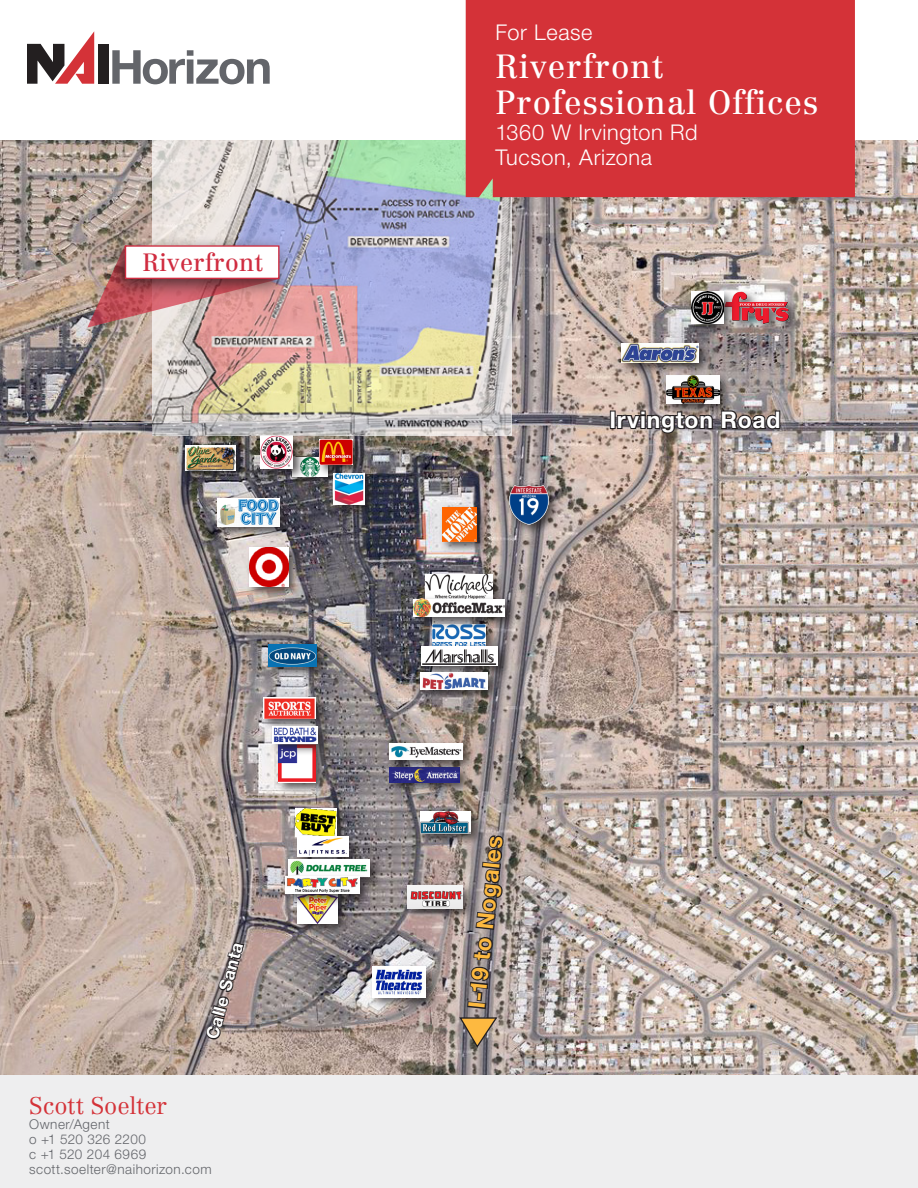
<style>
.page{position:relative;width:918px;height:1188px;background:#fff}
.page>*{position:absolute;margin:0;border:0;box-sizing:border-box;transform-origin:0 0}
.t1{font:33px/36px "Centennial LT Std";letter-spacing:.03em;color:#fff}
.t2{font:24.6px "Centennial LT Std";letter-spacing:.01em;color:#d02c40}
.t3{font:300 23.7px "Centennial LT Std";letter-spacing:-.005em;color:#d43238}
.t4{font:700 22.95px "Helvetica Neue LT Std";letter-spacing:.035em;color:#fff}
.t5{font:700 22.95px "Helvetica Neue LT Std";color:#fdb940}
.t6{font:300 21.75px "Helvetica Neue LT Std";letter-spacing:.025em;color:#fff}
.t7{font:700 17.25px "Helvetica Neue LT Std";color:#fff}
.t8{font:300 13.5px "Helvetica Neue LT Std";letter-spacing:.035em;color:#63656a}
</style>
<div class="page">
<div style="left:0;top:1075px;width:918px;height:113px;background:#eeeeef"></div>
<img style="left:0;top:140px;width:918px;height:935px">
<div style="left:98px;top:44px;width:10px;height:40px;background:#231f20"></div>
<svg style="left:27px;top:31px;width:67px;height:53px"></svg>
<svg style="left:112px;top:50px;width:158px;height:34px"></svg>
<div style="left:506px;top:482px;width:55px;height:54px;background:#231f20;opacity:.75"></div>
<img style="left:509px;top:485px;width:39px;height:39px">
<div style="left:722px;top:289px;width:80px;height:47px;background:#231f20;opacity:.75"></div>
<img style="left:724px;top:274px;width:69px;height:69px">
<div style="left:663px;top:372px;width:69px;height:44px;background:#231f20;opacity:.75"></div>
<img style="left:666px;top:375px;width:53px;height:28px">
<div style="left:618px;top:340px;width:93px;height:35px;background:#231f20;opacity:.75"></div>
<img style="left:621px;top:343px;width:77px;height:20px">
<div style="left:689px;top:288px;width:48px;height:48px;background:#231f20;opacity:.75"></div>
<img style="left:692px;top:292px;width:32px;height:31px">
<div style="left:439px;top:504px;width:50px;height:50px;background:#231f20;opacity:.75"></div>
<img style="left:442px;top:507px;width:34px;height:34px">
<div style="left:246px;top:544px;width:56px;height:55px;background:#231f20;opacity:.75"></div>
<img style="left:249px;top:547px;width:39px;height:39px">
<div style="left:422px;top:571px;width:84px;height:40px;background:#231f20;opacity:.75"></div>
<img style="left:426px;top:574px;width:67px;height:21px">
<div style="left:429px;top:621px;width:69px;height:39px;background:#231f20;opacity:.75"></div>
<img style="left:433px;top:630px;width:53px;height:13px">
<div style="left:418px;top:643px;width:92px;height:36px;background:#231f20;opacity:.75"></div>
<div style="left:421px;top:647px;width:76px;height:19px;background:#fff"></div>
<svg style="left:422px;top:649px;width:74px;height:16px"></svg>
<div style="left:410px;top:595px;width:108px;height:35px;background:#231f20;opacity:.75"></div>
<img style="left:414px;top:599px;width:91px;height:18px">
<div style="left:214px;top:495px;width:78px;height:44px;background:#231f20;opacity:.75"></div>
<img style="left:218px;top:499px;width:61px;height:27px">
<div style="left:265px;top:641px;width:65px;height:38px;background:#231f20;opacity:.75"></div>
<img style="left:269px;top:645px;width:48px;height:21px">
<div style="left:275px;top:740px;width:54px;height:55px;background:#231f20;opacity:.75"></div>
<img style="left:279px;top:756px;width:37px;height:27px">
<div style="left:292px;top:805px;width:57px;height:45px;background:#231f20;opacity:.75"></div>
<img style="left:295px;top:809px;width:41px;height:24px">
<div style="left:294px;top:890px;width:56px;height:46px;background:#231f20;opacity:.75"></div>
<img style="left:297px;top:906px;width:40px;height:17px">
<div style="left:289px;top:455px;width:51px;height:35px;background:#231f20;opacity:.75"></div>
<img style="left:306px;top:458px;width:10px;height:19px">
<div style="left:369px;top:963px;width:70px;height:47px;background:#231f20;opacity:.75"></div>
<img style="left:373px;top:967px;width:53px;height:30px">
<div style="left:294px;top:833px;width:67px;height:37px;background:#231f20;opacity:.75"></div>
<img style="left:297px;top:837px;width:51px;height:19px">
<div style="left:285px;top:856px;width:98px;height:33px;background:#231f20;opacity:.75"></div>
<img style="left:288px;top:859px;width:82px;height:14px">
<div style="left:282px;top:873px;width:91px;height:33px;background:#231f20;opacity:.75"></div>
<img style="left:286px;top:877px;width:74px;height:16px">
<div style="left:316px;top:436px;width:49px;height:41px;background:#231f20;opacity:.75"></div>
<img style="left:320px;top:439px;width:33px;height:25px">
<div style="left:257px;top:432px;width:49px;height:49px;background:#231f20;opacity:.75"></div>
<img style="left:260px;top:436px;width:33px;height:32px">
<div style="left:182px;top:442px;width:66px;height:41px;background:#231f20;opacity:.75"></div>
<img style="left:186px;top:446px;width:49px;height:24px">
<div style="left:330px;top:470px;width:48px;height:48px;background:#231f20;opacity:.75"></div>
<img style="left:334px;top:474px;width:31px;height:31px">
<div style="left:260px;top:694px;width:69px;height:37px;background:#231f20;opacity:.75"></div>
<img style="left:264px;top:698px;width:52px;height:20px">
<div style="left:269px;top:724px;width:62px;height:32px;background:#231f20;opacity:.75"></div>
<img style="left:273px;top:727px;width:45px;height:16px">
<div style="left:418px;top:808px;width:66px;height:39px;background:#231f20;opacity:.75"></div>
<img style="left:421px;top:812px;width:50px;height:22px">
<div style="left:386px;top:764px;width:86px;height:32px;background:#231f20;opacity:.75"></div>
<img style="left:389px;top:773px;width:70px;height:10px">
<div style="left:404px;top:882px;width:72px;height:39px;background:#231f20;opacity:.75"></div>
<img style="left:407px;top:886px;width:56px;height:22px">
<div style="left:386px;top:740px;width:90px;height:33px;background:#231f20;opacity:.75"></div>
<img style="left:389px;top:743px;width:74px;height:17px">
<div style="left:418px;top:669px;width:83px;height:33px;background:#231f20;opacity:.75"></div>
<img style="left:421px;top:673px;width:67px;height:16px">
<div style="left:610px;top:410px;width:6px;height:19px;border:2px solid #231f20"></div>
<svg style="left:616px;top:410px;width:98px;height:29px;background:#766c6a"></svg>
<svg style="left:720px;top:409px;width:61px;height:21px"></svg>
<svg style="left:466px;top:834px;width:39px;height:176px;background:#787172"></svg>
<svg style="left:459px;top:1016px;width:40px;height:33px"></svg>
<svg style="left:204px;top:941px;width:42px;height:100px;background:#93837e"></svg>
<img style="left:153px;top:140px;width:359px;height:295px">
<div style="left:106px;top:236px;width:185px;height:64px;background:#231f20;opacity:.75"></div>
<img style="left:87px;top:245px;width:192px;height:95px">
<div style="left:466px;top:0;width:389px;height:197px;background:#d43238"></div>
<p class="t2" style="left:142px;top:248px;width:122px">Riverfront</p>
<p class="t7" style="left:201px;top:1036px;width:101px;rotate:-75deg">Calle Santa</p>
<p class="t3" style="left:29px;top:1091px;width:139px">Scott Soelter</p>
<p class="t8" style="left:29px;top:1116px;width:82px">Owner/Agent</p>
<p class="t8" style="left:29px;top:1131px;width:118px">o +1 520 326 2200</p>
<p class="t8" style="left:29px;top:1146px;width:118px">c +1 520 204 6969</p>
<p class="t8" style="left:29px;top:1161px;width:184px">scott.soelter@naihorizon.com</p>
<p class="t6" style="left:495px;top:19px;width:99px">For Lease</p>
<p class="t1" style="left:495px;top:49px;width:325px">Riverfront<br>Professional Offices</p>
<p class="t6" style="left:495px;top:119px;width:204px">1360 W Irvington Rd</p>
<p class="t6" style="left:495px;top:144px;width:158px">Tucson, Arizona</p>
<p class="t4" style="left:609px;top:406px;width:173px">Irvington Road</p>
<p class="t5" style="left:462px;top:1007px;width:175px;rotate:-84deg">I-19 to Nogales</p>
</div>
